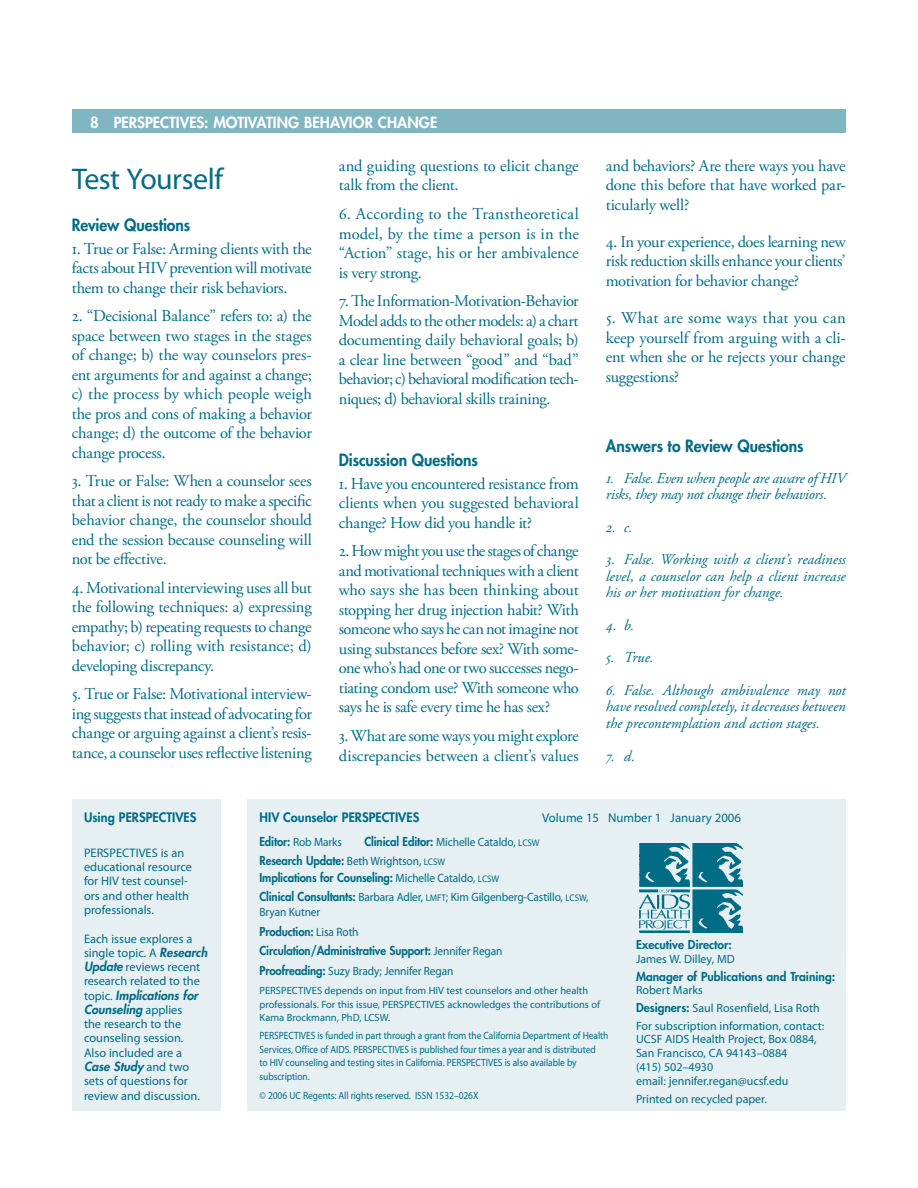
<style>
.page{position:relative;width:918px;height:1188px;background:#fff}
.page>*{position:absolute;margin:0;border:0;box-sizing:border-box;transform-origin:0 0}
.t1{font:30px "Myriad Pro";letter-spacing:-.02em;color:#006c85}
.t2{font:16.5px/19.5px "Adobe Garamond Pro";letter-spacing:-.02em;color:#006c85;text-align:justify}
.t3{font:800 16.5px "Futura";letter-spacing:-.005em;color:#006c85;scale:.95 1}
.t4{font:italic 15px/16.5px "Adobe Garamond Pro";letter-spacing:-.01em;color:#006c85;text-align:justify}
.t5{font:800 15px "Futura";color:#fff}
.t6{font:800 12.75px "Futura";color:#006c85}
.t7{font:12.75px "Myriad Pro";color:#006c85}
.t8{font:12.3px/14.2px "Myriad Pro";color:#006c85}
.t9{font:italic 800 12.3px/14.2px "Futura";color:#006c85}
.t10{font:12px/13.8px "Myriad Pro";color:#006c85}
.t11{font:12px/15px "Myriad Pro";color:#006c85;scale:.95 1}
.t12{font:800 12px/16.5px "Futura";letter-spacing:-.01em;color:#006c85;scale:.95 1}
.t13{font:800 12px "Futura";letter-spacing:-.01em;color:#006c85}
.t14{font:10.5px/13.5px "Myriad Pro";letter-spacing:-.005em;color:#006c85;scale:.9 1}
.t15{font:10.5px/13.5px "Myriad Pro";letter-spacing:-.005em;color:#006c85}
.s1{font-family:"Futura";font-weight:800;font-style:italic}
.s2{font-family:"Myriad Pro";font-weight:400;font-style:normal}
.s3{font-family:"Futura";font-weight:800}
.s4{font-size:9.6px}
.s5{font-family:"Myriad Pro";font-weight:400}
.s6{font-family:"Myriad Pro";font-weight:400;font-size:9.6px}
</style>
<div class="page">
<div style="left:72px;top:800px;width:148px;height:312px;background:#e6f0f3"></div>
<div style="left:248px;top:800px;width:598px;height:312px;background:#e6f0f3"></div>
<img style="left:639px;top:844px;width:103px;height:88px">
<div style="left:72px;top:109px;width:774px;height:24px;background:#80b5c2"></div>
<p class="t5" style="left:114px;top:113px;width:325px">PERSPECTIVES: MOTIVATING BEHAVIOR CHANGE</p>
<h1 class="t1" style="left:72px;top:160px;width:153px">Test Yourself</h1>
<p class="t3" style="left:72px;top:214px;width:126px">Review Questions</p>
<p class="t2" style="left:72px;top:239px;width:241px">1. True or False: Arming clients with the facts about HIV prevention will motivate them to change their risk behaviors.</p>
<p class="t2" style="left:72px;top:307px;width:242px">2. “Decisional Balance” refers to: a) the space between two stages in the stages of change; b) the way counselors pres&shy;ent arguments for and against a change; c) the process by which people weigh the pros and cons of making a behavior change; d) the outcome of the behavior change process.</p>
<p class="t2" style="left:72px;top:472px;width:242px">3. True or False: When a counselor sees that a client is not ready to make a specific behavior change, the counselor should end the session because counseling will not be effective.</p>
<p class="t2" style="left:72px;top:578px;width:241px">4. Motivational interviewing uses all but the following techniques: a) expressing empathy; b) repeating requests to change behavior; c) rolling with resistance; d) developing discrepancy.</p>
<p class="t2" style="left:72px;top:685px;width:242px">5. True or False: Motivational interview&shy;ing suggests that instead of advocating for change or arguing against a client’s resis&shy;tance, a counselor uses reflective listening</p>
<p class="t2" style="left:339px;top:157px;width:241px">and guiding questions to elicit change talk from the client.</p>
<p class="t2" style="left:339px;top:205px;width:242px">6. According to the Transtheoretical model, by the time a person is in the “Action” stage, his or her ambivalence is very strong.</p>
<p class="t2" style="left:339px;top:292px;width:242px">7. The Information-Motivation-Behavior Model adds to the other models: a) a chart documenting daily behavioral goals; b) a clear line between “good” and “bad” behavior; c) behavioral modification tech&shy;niques; d) behavioral skills training.</p>
<p class="t3" style="left:339px;top:449px;width:148px">Discussion Questions</p>
<p class="t2" style="left:339px;top:474px;width:241px">1. Have you encountered resistance from clients when you suggested behavioral change? How did you handle it?</p>
<p class="t2" style="left:339px;top:542px;width:242px">2. How might you use the stages of change and motivational techniques with a client who says she has been thinking about stopping her drug injection habit? With someone who says he can not imagine not using substances before sex? With some&shy;one who’s had one or two successes nego&shy;tiating condom use? With someone who says he is safe every time he has sex?</p>
<p class="t2" style="left:339px;top:727px;width:241px">3. What are some ways you might explore discrepancies between a client’s values</p>
<p class="t2" style="left:606px;top:157px;width:242px">and behaviors? Are there ways you have done this before that have worked par&shy;ticularly well?</p>
<p class="t2" style="left:606px;top:233px;width:242px">4. In your experience, does learning new risk reduction skills enhance your clients’ motivation for behavior change?</p>
<p class="t2" style="left:606px;top:309px;width:242px">5. What are some ways that you can keep yourself from arguing with a cli&shy;ent when she or he rejects your change suggestions?</p>
<p class="t3" style="left:606px;top:435px;width:210px">Answers to Review Questions</p>
<p class="t4" style="left:606px;top:470px;width:241px">1. False. Even when people are aware of HIV risks, they may not change their behaviors.</p>
<p class="t4" style="left:606px;top:519px;width:28px">2. c.</p>
<p class="t4" style="left:606px;top:552px;width:241px">3. False. Working with a client’s readiness level, a counselor can help a client increase his or her motivation for change.</p>
<p class="t4" style="left:606px;top:617px;width:30px">4. b.</p>
<p class="t4" style="left:606px;top:650px;width:49px">5. True.</p>
<p class="t4" style="left:606px;top:682px;width:241px">6. False. Although ambivalence may not have resolved completely, it decreases between the precontemplation and action stages.</p>
<p class="t4" style="left:606px;top:748px;width:31px">7. d.</p>
<p class="t6" style="left:84px;top:808px;width:114px">Using PERSPECTIVES</p>
<p class="t8" style="left:84px;top:845px;width:110px">PERSPECTIVES is an educational resource for HIV test counsel&shy;ors and other health professionals.</p>
<p class="t8" style="left:84px;top:931px;width:125px">Each issue explores a single topic. A <span class="s1">Research<br>Update</span> reviews recent research related to the</p>
<p class="t9" style="left:84px;top:988px;width:116px"><span class="s2">topic.</span> Implications for<br>Counseling <span class="s2">applies</span></p>
<p class="t8" style="left:84px;top:1017px;width:101px">the research to the counseling session.<br>Also included are a</p>
<p class="t9" style="left:84px;top:1059px;width:107px">Case Study <span class="s2">and two</span></p>
<p class="t8" style="left:84px;top:1074px;width:117px">sets of questions for review and discussion.</p>
<p class="t6" style="left:260px;top:808px;width:161px">HIV Counselor PERSPECTIVES</p>
<p class="t7" style="left:542px;top:810px;width:200px">Volume 15 Number 1 January 2006</p>
<p class="t11" style="left:260px;top:834px;width:88px"><span class="s3">Editor:</span> Rob Marks</p>
<p class="t11" style="left:365px;top:834px;width:186px"><span class="s3">Clinical Editor:</span> Michelle Cataldo, <span class="s4">lcsw</span></p>
<p class="t12" style="left:260px;top:852px;width:254px">Research Update: <span class="s5">Beth Wrightson,</span> <span class="s6">lcsw<br></span>Implications for Counseling: <span class="s5">Michelle Cataldo,</span> <span class="s6">lcsw</span></p>
<p class="t11" style="left:260px;top:889px;width:348px"><span class="s3">Clinical Consultants:</span> Barbara Adler, <span class="s4">lmft</span>; Kim Gilgenberg-Castillo, <span class="s4">lcsw</span>,<br>Bryan Kutner</p>
<p class="t12" style="left:260px;top:921px;width:257px;line-height:19.5px">Production: <span class="s5">Lisa Roth<br></span>Circulation/Administrative Support: <span class="s5">Jennifer Regan</span></p>
<p class="t11" style="left:260px;top:963px;width:206px"><span class="s3">Proofreading:</span> Suzy Brady; Jennifer Regan</p>
<p class="t15" style="left:260px;top:984px;width:342px">PERSPECTIVES depends on input from HIV test counselors and other health professionals. For this issue, PERSPECTIVES acknowledges the contributions of<br>Kama Brockmann, PhD, LCSW.</p>
<p class="t14" style="left:260px;top:1029px;width:389px">PERSPECTIVES is funded in part through a grant from the California Department of Health Services, Office of AIDS. PERSPECTIVES is published four times a year and is distributed<br>to HIV counseling and testing sites in California. PERSPECTIVES is also available by subscription.</p>
<p class="t14" style="left:260px;top:1089px;width:245px">© 2006 UC Regents: All rights reserved. ISSN 1532–026X</p>
<p class="t13" style="left:636px;top:937px;width:97px">Executive Director:</p>
<p class="t10" style="left:636px;top:952px;width:100px">James W. Dilley, MD</p>
<p class="t13" style="left:636px;top:968px;width:201px">Manager of Publications and Training:</p>
<p class="t10" style="left:636px;top:981px;width:190px;line-height:17.5px">Robert Marks<br><span class="s3">Designers:</span> Saul Rosenfield, Lisa Roth<br>For subscription information, contact:</p>
<p class="t10" style="left:636px;top:1032px;width:182px">UCSF AIDS Health Project, Box 0884,<br>San Francisco, CA 94143–0884<br>(415) 502–4930<br>email: jennifer.regan@ucsf.edu</p>
<p class="t10" style="left:636px;top:1091px;width:133px">Printed on recycled paper.</p>
</div>
